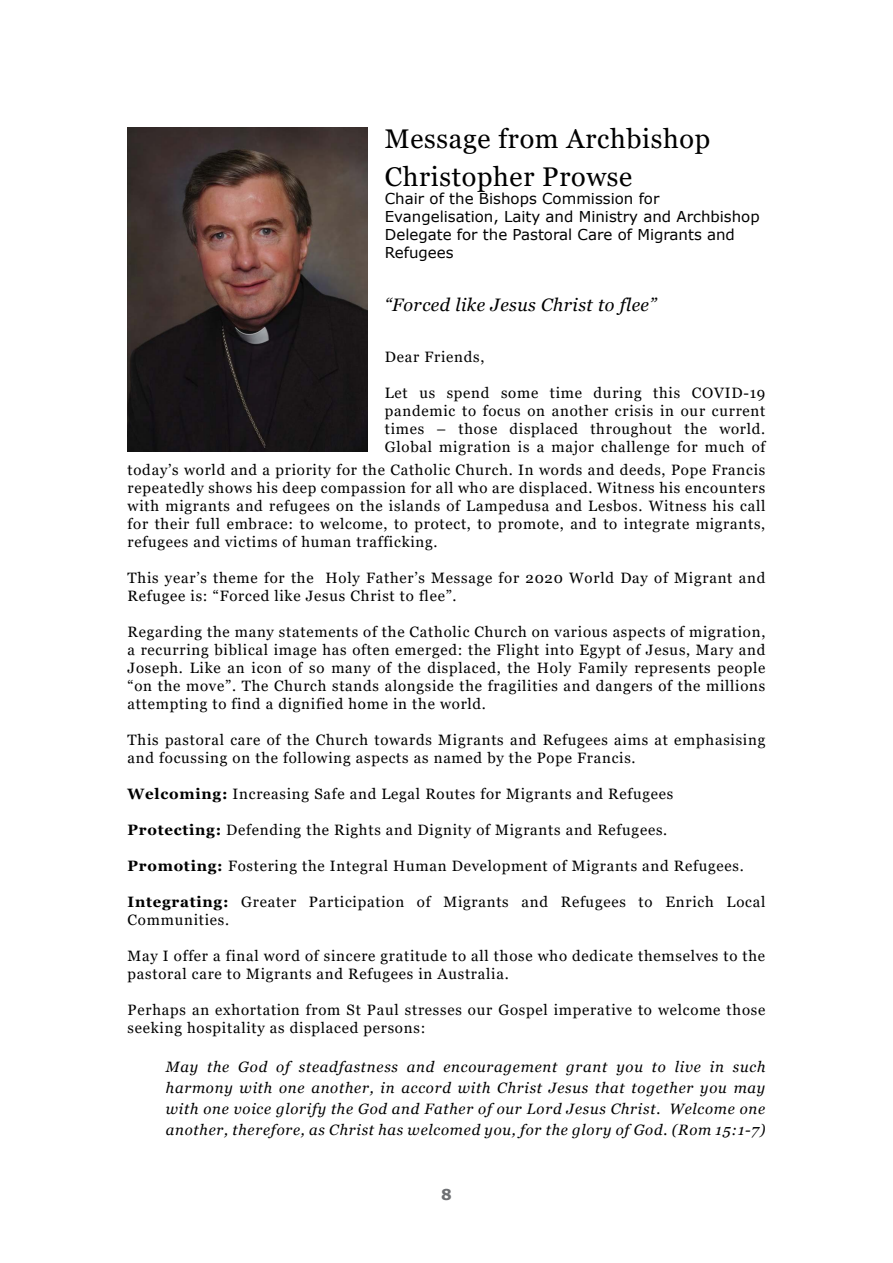
<style>
.page{position:relative;width:893px;height:1263px;background:#fff}
.page>*{position:absolute;margin:0;border:0;box-sizing:border-box;transform-origin:0 0}
.t1{font:27px/37.5px "Georgia";letter-spacing:.025em;color:#000}
.t2{font:italic 18px "Georgia";letter-spacing:.025em;color:#000}
.t3{font:15px/18px "Georgia";letter-spacing:.05em;color:#000}
.t4{font:italic 15px/21px "Georgia";letter-spacing:.05em;color:#000;text-align:justify}
.t5{font:15px/18px "Verdana";color:#000}
.t6{font:700 15px "Verdana";color:#6e7073}
.s1{font-weight:700}
</style>
<div class="page">
<img style="left:128px;top:128px;width:239px;height:324px">
<h1 class="t1" style="left:385px;top:120px;width:327px">Message from Archbishop<br>Christopher Prowse</h1>
<p class="t5" style="left:385px;top:189px;width:376px">Chair of the Bishops Commission for Evangelisation, Laity and Ministry and Archbishop Delegate for the Pastoral Care of Migrants and Refugees</p>
<p class="t2" style="left:385px;top:294px;width:273px">“Forced like Jesus Christ to flee”</p>
<p class="t3" style="left:385px;top:348px;width:101px">Dear Friends,</p>
<p class="t3" style="left:385px;top:384px;width:382px;text-align:justify">Let us spend some time during this COVID-19 pandemic to focus on another crisis in our current times – those displaced throughout the world.<br>Global migration is a major challenge for much of</p>
<p class="t3" style="left:128px;top:461px;width:639px;text-align:justify">today’s world and a priority for the Catholic Church. In words and deeds, Pope Francis repeatedly shows his deep compassion for all who are displaced. Witness his encounters with migrants and refugees on the islands of Lampedusa and Lesbos. Witness his call for their full embrace: to welcome, to protect, to promote, and to integrate migrants, refugees and victims of human trafficking.</p>
<p class="t3" style="left:128px;top:569px;width:639px">This year’s theme for the Holy Father’s Message for 2020 World Day of Migrant and<br>Refugee is: “Forced like Jesus Christ to flee”.</p>
<p class="t3" style="left:128px;top:623px;width:639px;text-align:justify">Regarding the many statements of the Catholic Church on various aspects of migration, a recurring biblical image has often emerged: the Flight into Egypt of Jesus, Mary and Joseph. Like an icon of so many of the displaced, the Holy Family represents people “on the move”. The Church stands alongside the fragilities and dangers of the millions attempting to find a dignified home in the world.</p>
<p class="t3" style="left:128px;top:731px;width:639px">This pastoral care of the Church towards Migrants and Refugees aims at emphasising and focussing on the following aspects as named by the Pope Francis.</p>
<p class="t3" style="left:128px;top:785px;width:547px"><span class="s1">Welcoming:</span> Increasing Safe and Legal Routes for Migrants and Refugees</p>
<p class="t3" style="left:128px;top:821px;width:541px"><span class="s1">Protecting:</span> Defending the Rights and Dignity of Migrants and Refugees.</p>
<p class="t3" style="left:128px;top:857px;width:618px"><span class="s1">Promoting:</span> Fostering the Integral Human Development of Migrants and Refugees.</p>
<p class="t3" style="left:128px;top:893px;width:639px"><span class="s1">Integrating:</span> Greater Participation of Migrants and Refugees to Enrich Local<br>Communities.</p>
<p class="t3" style="left:128px;top:947px;width:639px">May I offer a final word of sincere gratitude to all those who dedicate themselves to the pastoral care to Migrants and Refugees in Australia.</p>
<p class="t3" style="left:128px;top:1001px;width:639px">Perhaps an exhortation from St Paul stresses our Gospel imperative to welcome those seeking hospitality as displaced persons:</p>
<p class="t4" style="left:166px;top:1057px;width:601px">May the God of steadfastness and encouragement grant you to live in such harmony with one another, in accord with Christ Jesus that together you may with one voice glorify the God and Father of our Lord Jesus Christ. Welcome one another, therefore, as Christ has welcomed you, for the glory of God. (Rom 15:1-7)</p>
<p class="t6" style="left:441px;top:1184px;width:12px">8</p>
</div>
